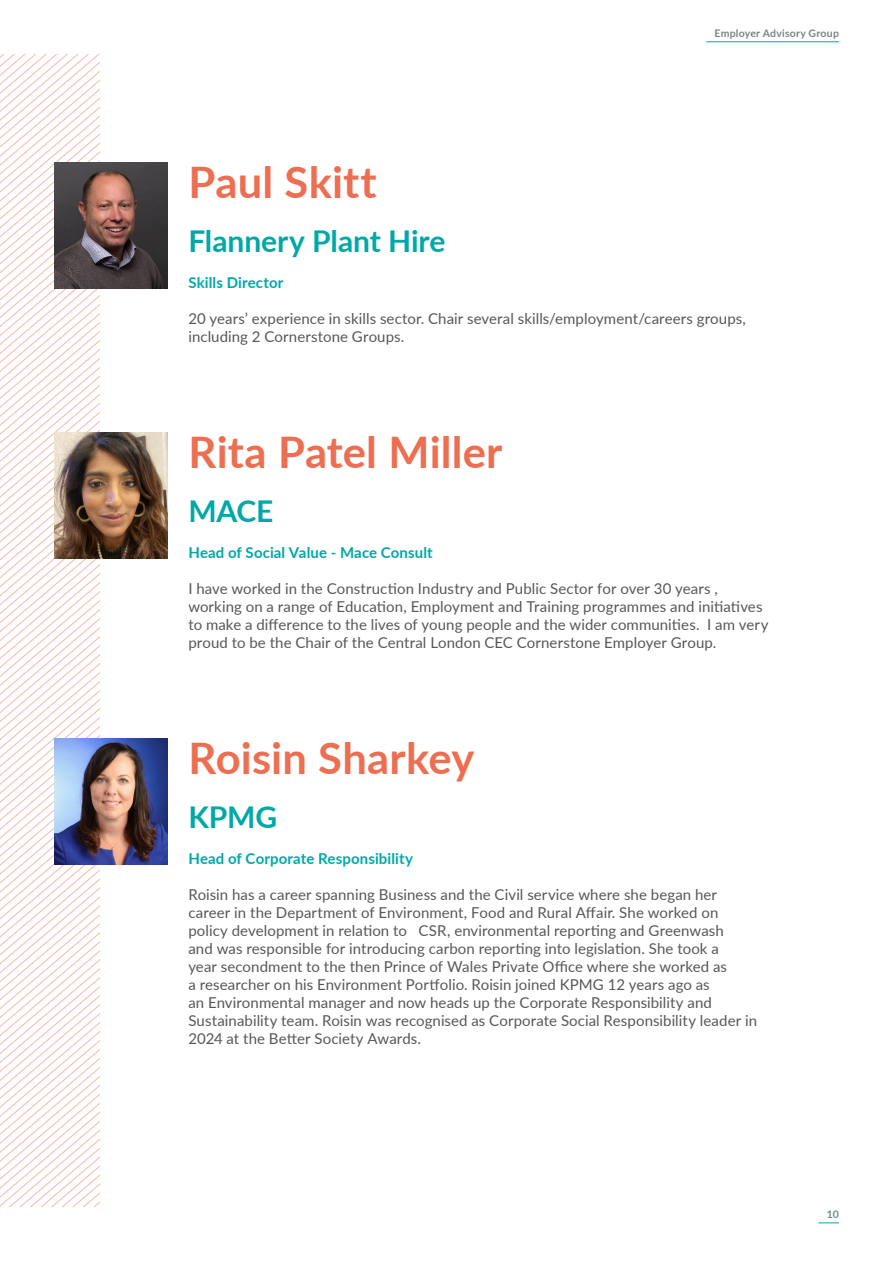
<style>
.page{position:relative;width:893px;height:1263px;background:#fff}
.page>*{position:absolute;margin:0;border:0;box-sizing:border-box;transform-origin:0 0}
.Main_Title{font:700 43.5px "Lato";letter-spacing:.005em;color:#ed6e51}
.Heading{font:700 30px "Lato";letter-spacing:-.005em;color:#00a8a8}
.Body{font:15px/18px "Lato";letter-spacing:.005em;color:#575756}
.Subheadings_Teal{font:700 15px "Lato";letter-spacing:.01em;color:#00a8a8}
.t1{font:700 10.5px "Lato";letter-spacing:.02em;color:#788685}
</style>
<div class="page">
<svg style="left:818px;top:1222px;width:21px;height:1px"></svg>
<hr style="left:706px;top:41px;width:133px;height:1px;background:#00a8a8">
<svg style="left:0;top:755px;width:100px;height:451px"></svg>
<img style="left:54px;top:163px;width:113px;height:126px">
<img style="left:54px;top:433px;width:113px;height:126px">
<img style="left:54px;top:738px;width:113px;height:126px">
<p class="t1" style="left:715px;top:26px;width:126px">Employer Advisory Group</p>
<p class="Main_Title" style="left:188px;top:150px;width:190px">Paul Skitt</p>
<p class="Heading" style="left:188px;top:219px;width:259px">Flannery Plant Hire</p>
<h3 class="Subheadings_Teal" style="left:188px;top:272px;width:96px">Skills Director</h3>
<p class="Body" style="left:188px;top:309px;width:559px">20 years’ experience in skills sector. Chair several skills/employment/careers groups, including 2 Cornerstone Groups.</p>
<p class="Main_Title" style="left:188px;top:420px;width:316px">Rita Patel Miller</p>
<p class="Heading" style="left:188px;top:489px;width:87px">MACE</p>
<h3 class="Subheadings_Teal" style="left:188px;top:542px;width:246px">Head of Social Value - Mace Consult</h3>
<p class="Body" style="left:188px;top:579px;width:582px">I have worked in the Construction Industry and Public Sector for over 30 years , working on a range of Education, Employment and Training programmes and initiatives to make a difference to the lives of young people and the wider communities. I am very proud to be the Chair of the Central London CEC Cornerstone Employer Group.</p>
<p class="Main_Title" style="left:188px;top:726px;width:287px">Roisin Sharkey</p>
<p class="Heading" style="left:188px;top:795px;width:90px">KPMG</p>
<h3 class="Subheadings_Teal" style="left:188px;top:848px;width:226px">Head of Corporate Responsibility</h3>
<p class="Body" style="left:188px;top:885px;width:570px">Roisin has a career spanning Business and the Civil service where she began her career in the Department of Environment, Food and Rural Affair. She worked on policy development in relation to CSR, environmental reporting and Greenwash<br>and was responsible for introducing carbon reporting into legislation. She took a<br>year secondment to the then Prince of Wales Private Office where she worked as<br>a researcher on his Environment Portfolio. Roisin joined KPMG 12 years ago as<br>an Environmental manager and now heads up the Corporate Responsibility and Sustainability team. Roisin was recognised as Corporate Social Responsibility leader in 2024 at the Better Society Awards.</p>
<p class="t1" style="left:827px;top:1207px;width:14px">10</p>
</div>
